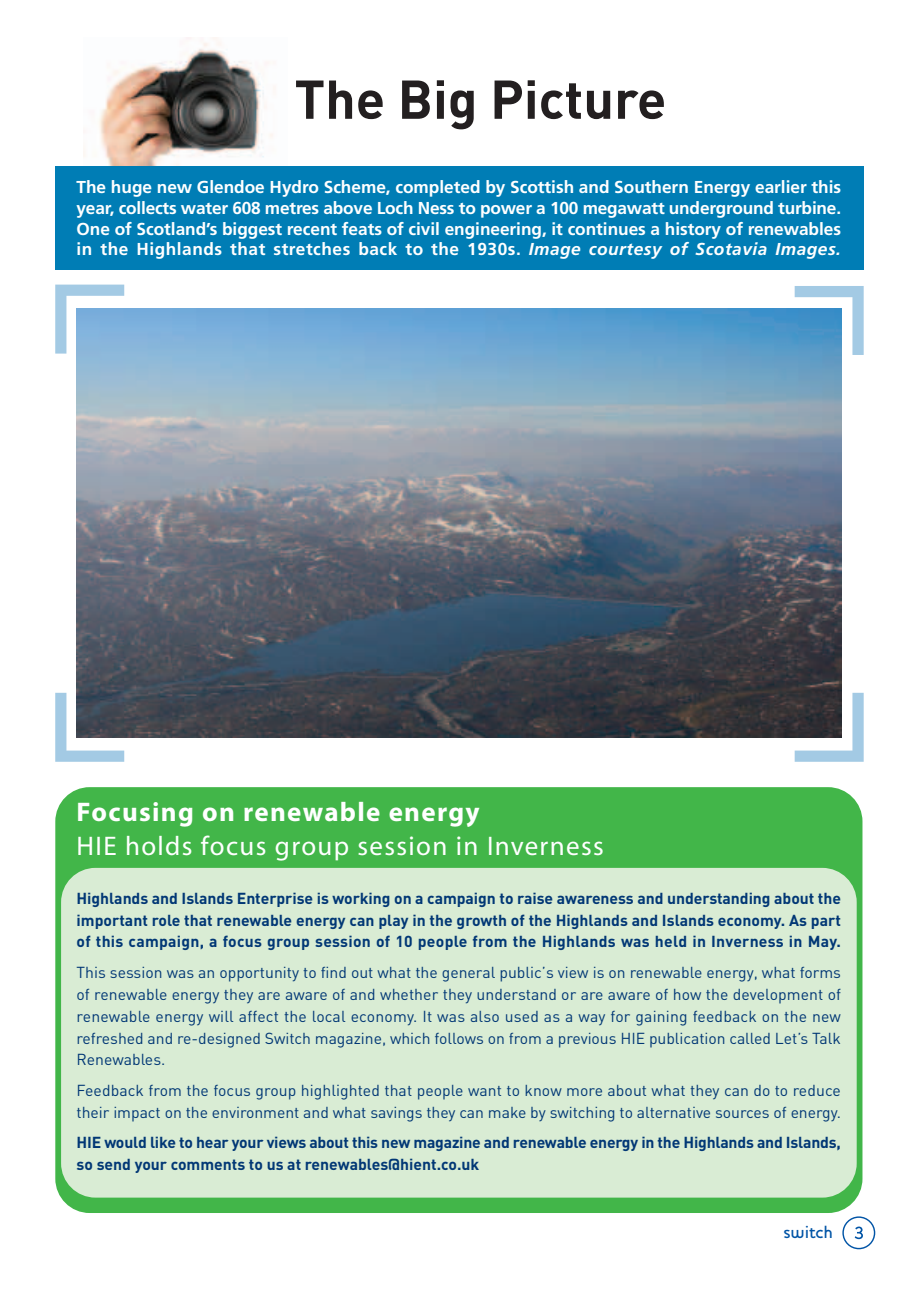
<style>
.page{position:relative;width:919px;height:1289px;background:#fff}
.page>*{position:absolute;margin:0;border:0;box-sizing:border-box;transform-origin:0 0}
.t1{font:700 53.7px "DIN";color:#231f20}
.t2{font:27px "Myriad";letter-spacing:.05em;color:#fff}
.t3{font:700 27px "Myriad Pro";letter-spacing:.05em;color:#fff}
.t4{font:500 18px "Houschka";color:#0154a6}
.t5{font:700 17.25px/20.7px "Frutiger";letter-spacing:.03em;color:#fff;text-align:justify}
.t6{font:15.75px/21.9px "DIN";color:#013775;text-align:justify}
.t7{font:700 15.75px/21.9px "DIN";letter-spacing:-.015em;color:#013775;text-align:justify}
.s1{font-style:italic}
</style>
<div class="page">
<div style="left:55px;top:787px;width:807px;height:425px;background:#42b649;border-radius:34px"></div>
<div style="left:61px;top:867px;width:795px;height:330px;background:#d9ecd4"></div>
<img style="left:83px;top:37px;width:204px;height:130px">
<div style="left:55px;top:167px;width:808px;height:103px;background:#007db5"></div>
<svg style="left:854px;top:1226px;width:8px;height:13px"></svg>
<div style="left:842px;top:1216px;width:33px;height:33px;border:1px solid #0154a6;border-radius:50%"></div>
<img style="left:77px;top:308px;width:764px;height:430px">
<svg style="left:55px;top:284px;width:69px;height:69px"></svg>
<svg style="left:794px;top:286px;width:69px;height:69px"></svg>
<svg style="left:55px;top:692px;width:69px;height:69px"></svg>
<svg style="left:794px;top:692px;width:69px;height:69px"></svg>
<h1 class="t1" style="left:294px;top:80px;width:373px">The Big Picture</h1>
<p class="t5" style="left:77px;top:178px;width:766px">The huge new Glendoe Hydro Scheme, completed by Scottish and Southern Energy earlier this year, collects water 608 metres above Loch Ness to power a 100 megawatt underground turbine.<br>One of Scotland’s biggest recent feats of civil engineering, it continues a history of renewables in the Highlands that stretches back to the 1930s. <span class="s1">Image courtesy of Scotavia Images.</span></p>
<h2 class="t3" style="left:77px;top:801px;width:404px">Focusing on renewable energy</h2>
<h2 class="t2" style="left:77px;top:836px;width:528px">HIE holds focus group session in Inverness</h2>
<p class="t7" style="left:77px;top:888px;width:765px">Highlands and Islands Enterprise is working on a campaign to raise awareness and understanding about the important role that renewable energy can play in the growth of the Highlands and Islands economy. As part of this campaign, a focus group session of 10 people from the Highlands was held in Inverness in May.</p>
<p class="t6" style="left:77px;top:963px;width:766px">This session was an opportunity to find out what the general public’s view is on renewable energy, what forms of renewable energy they are aware of and whether they understand or are aware of how the development of renewable energy will affect the local economy. It was also used as a way for gaining feedback on the new refreshed and re-designed Switch magazine, which follows on from a previous HIE publication called Let’s Talk Renewables.</p>
<p class="t6" style="left:77px;top:1081px;width:765px">Feedback from the focus group highlighted that people want to know more about what they can do to reduce their impact on the environment and what savings they can make by switching to alternative sources of energy.</p>
<p class="t7" style="left:77px;top:1132px;width:765px">HIE would like to hear your views about this new magazine and renewable energy in the Highlands and Islands, so send your comments to us at renewables@hient.co.uk</p>
<p class="t4" style="left:783px;top:1225px;width:51px">switch</p>
</div>
